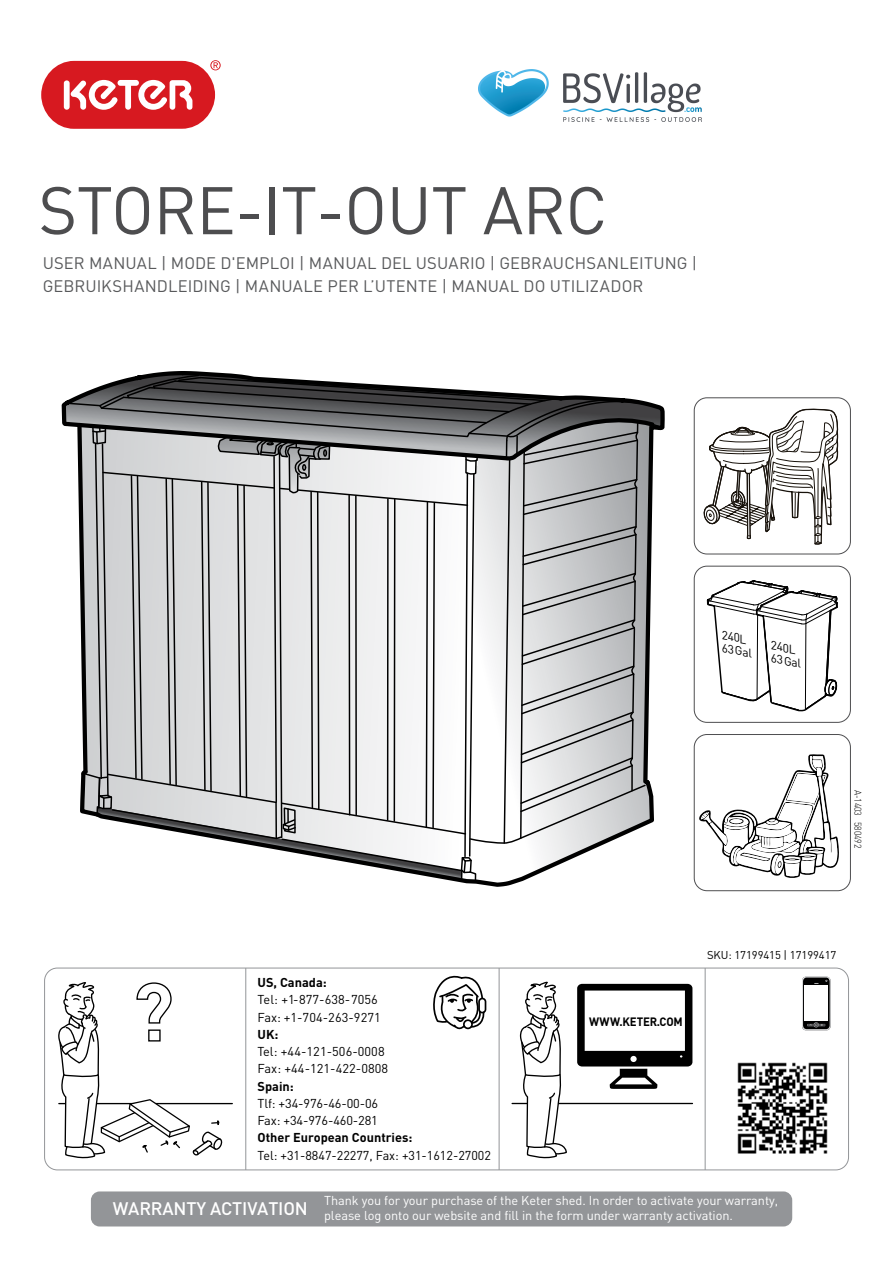
<style>
.page{position:relative;width:893px;height:1263px;background:#fff}
.page>*{position:absolute;margin:0;border:0;box-sizing:border-box;transform-origin:0 0}
.t1{font:66.15px "DIN";letter-spacing:-.01em;color:#4d4d4f}
.t2{font:500 18px "DIN";letter-spacing:-.01em;color:#fff}
.t3{font:16.5px/22.5px "DIN";letter-spacing:.005em;color:#58595b}
.t4{font:12.75px/17.2px "DIN";color:#000}
.t5{font:12.75px/14.9px "DIN";letter-spacing:-.005em;color:#fff}
.t6{font:700 12.75px "DIN";color:#000}
.t7{font:700 12px "DIN";letter-spacing:-.015em;color:#000;scale:.95 1}
.t8{font:italic 11.85px/12.6px "DIN";color:#000}
.t9{font:italic 11.85px/12.6px "DIN";color:#010101}
.t10{font:11.25px "DIN";letter-spacing:-.005em;color:#000}
.t11{font:300 9.75px "DIN";letter-spacing:-.02em;color:#000;scale:.9 1}
</style>
<div class="page">
<div style="left:91px;top:1191px;width:701px;height:35px;background:#939598;border-radius:9px"></div>
<img style="left:737px;top:1062px;width:91px;height:92px">
<div style="left:802px;top:977px;width:29px;height:53px;background:#b8b9ba;border-radius:4px"></div>
<svg style="left:802px;top:977px;width:28px;height:53px"></svg>
<div style="left:804px;top:986px;width:24px;height:35px;background:#fff"></div>
<div style="left:478px;top:998px;width:8px;height:15px;border:2px solid #000;border-radius:3px"></div>
<svg style="left:433px;top:975px;width:52px;height:55px"></svg>
<hr style="left:59px;top:1103px;width:173px;height:1px;background:#000">
<hr style="left:512px;top:1103px;width:180px;height:1px;background:#000">
<svg style="left:520px;top:981px;width:48px;height:190px"></svg>
<svg style="left:577px;top:984px;width:115px;height:105px"></svg>
<hr style="left:245px;top:968px;width:1px;height:202px;background:#939598">
<hr style="left:499px;top:968px;width:1px;height:202px;background:#939598">
<hr style="left:705px;top:968px;width:1px;height:202px;background:#939598">
<div style="left:44px;top:968px;width:805px;height:202px;border:1px solid #939598;border-radius:13px"></div>
<svg style="left:59px;top:982px;width:163px;height:189px"></svg>
<svg style="left:641px;top:967px;width:50px;height:94px"></svg>
<svg style="left:61px;top:371px;width:174px;height:55px"></svg>
<svg style="left:66px;top:374px;width:599px;height:513px"></svg>
<div style="left:41px;top:61px;width:174px;height:68px;background:#d71920;border-radius:33px"></div>
<div style="left:64px;top:80px;width:6px;height:30px;background:#fff;border-radius:3px"></div>
<svg style="left:71px;top:80px;width:121px;height:30px"></svg>
<svg style="left:210px;top:60px;width:11px;height:10px"></svg>
<div style="left:694px;top:566px;width:157px;height:157px;border:1px solid #4e4e50;border-radius:13px"></div>
<div style="left:694px;top:734px;width:157px;height:157px;border:1px solid #4e4e50;border-radius:13px"></div>
<div style="left:694px;top:397px;width:157px;height:157px;border:1px solid #4e4e50;border-radius:13px"></div>
<svg style="left:697px;top:402px;width:144px;height:476px"></svg>
<img style="left:479px;top:69px;width:223px;height:53px">
<h1 class="t1" style="left:38px;top:169px;width:571px">STORE-IT-OUT ARC</h1>
<p class="t3" style="left:43px;top:252px;width:656px">USER MANUAL | MODE D'EMPLOI | MANUAL DEL USUARIO | GEBRAUCHSANLEITUNG |<br>GEBRUIKSHANDLEIDING | MANUALE PER L’UTENTE | MANUAL DO UTILIZADOR</p>
<p class="t9" style="left:724px;top:628px;width:37px;rotate:11deg">240L<br>63Gal</p>
<p class="t8" style="left:773px;top:639px;width:37px;rotate:11deg">240L<br>63Gal</p>
<p class="t11" style="left:864px;top:789px;width:67px;rotate:90deg">A-1403 580492</p>
<p class="t6" style="left:257px;top:974px;width:71px">US, Canada:</p>
<p class="t4" style="left:257px;top:991px;width:125px">Tel: +1-877-638-7056<br>Fax: +1-704-263-9271</p>
<p class="t6" style="left:257px;top:1026px;width:22px">UK:</p>
<p class="t4" style="left:257px;top:1043px;width:132px">Tel: +44-121-506-0008<br>Fax: +44-121-422-0808</p>
<p class="t6" style="left:257px;top:1078px;width:38px">Spain:</p>
<p class="t4" style="left:257px;top:1094px;width:122px">Tlf: +34-976-46-00-06<br>Fax: +34-976-460-281</p>
<p class="t6" style="left:257px;top:1129px;width:156px">Other European Countries:</p>
<p class="t4" style="left:257px;top:1146px;width:235px">Tel: +31-8847-22277, Fax: +31-1612-27002</p>
<p class="t7" style="left:589px;top:1013px;width:100px">WWW.KETER.COM</p>
<p class="t10" style="left:707px;top:948px;width:131px">SKU: 17199415 | 17199417</p>
<h2 class="t2" style="left:113px;top:1197px;width:197px">WARRANTY ACTIVATION</h2>
<p class="t5" style="left:324px;top:1193px;width:456px">Thank you for your purchase of the Keter shed. In order to activate your warranty, please log onto our website and fill in the form under warranty activation.</p>
</div>
